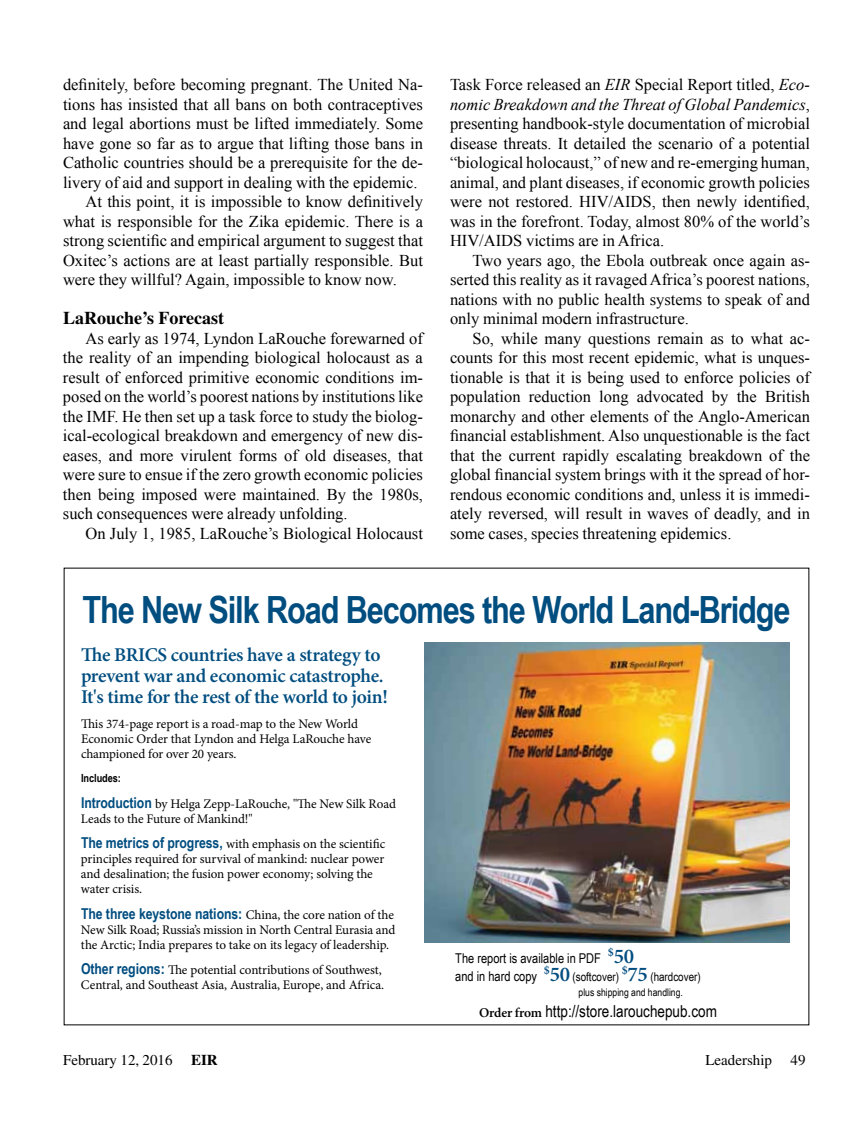
<style>
.page{position:relative;width:864px;height:1134px;background:#fff}
.page>*{position:absolute;margin:0;border:0;box-sizing:border-box;transform-origin:0 0}
.t1{font:700 37.5px "Arial Narrow";letter-spacing:-.03em;color:#004d80}
.t2{font:600 21px "Minion Pro";color:#004d80}
.t3{font:600 19.5px/21px "Minion Pro";letter-spacing:-.015em;color:#004d80}
.t4{font:700 18px "Times";color:#000}
.t5{font:16.5px/19.5px "Times New Roman";color:#000;text-align:justify}
.t6{font:16.5px "Arial Narrow";color:#000}
.t7{font:700 15px "Arial Narrow";letter-spacing:-.005em;color:#004d80}
.t8{font:15px "Times";color:#000}
.t9{font:13.5px "Arial Narrow";color:#000}
.t10{font:13.2px/15px "Minion Pro";letter-spacing:-.01em;color:#000}
.t11{font:12px "Arial Narrow";color:#000}
.t12{font:700 11.25px "Arial Narrow";letter-spacing:-.005em;color:#000}
.t13{font:10.5px "Arial Narrow";color:#000}
.s1{font-style:italic}
.s2{font-family:"Arial Narrow";font-weight:700;font-size:15px;color:#004d80}
.s3{font-family:"Minion Pro";font-weight:400;font-size:13.2px;color:#000}
.s4{font-family:"Minion Pro";font-weight:600;font-size:21px;color:#004d80}
.s5{font-family:"Minion Pro";font-weight:600;font-size:13.5px}
.s6{font-weight:700}
</style>
<div class="page">
<img style="left:424px;top:642px;width:365px;height:301px">
<p class="t5" style="left:63px;top:74px;width:361px">definitely, before becoming pregnant. The United Na-</p>
<p class="t5" style="left:63px;top:94px;width:362px">tions has insisted that all bans on both contraceptives</p>
<p class="t5" style="left:63px;top:113px;width:362px">and legal abortions must be lifted immediately. Some</p>
<p class="t5" style="left:63px;top:133px;width:362px">have gone so far as to argue that lifting those bans in</p>
<p class="t5" style="left:63px;top:152px;width:362px">Catholic countries should be a prerequisite for the de-</p>
<p class="t5" style="left:63px;top:172px;width:356px">livery of aid and support in dealing with the epidemic.</p>
<p class="t5" style="left:86px;top:191px;width:339px">At this point, it is impossible to know definitively</p>
<p class="t5" style="left:63px;top:211px;width:361px">what is responsible for the Zika epidemic. There is a</p>
<p class="t5" style="left:63px;top:230px;width:361px">strong scientific and empirical argument to suggest that</p>
<p class="t5" style="left:63px;top:250px;width:361px">Oxitec’s actions are at least partially responsible. But</p>
<p class="t5" style="left:63px;top:270px;width:335px">were they willful? Again, impossible to know now.</p>
<p class="t4" style="left:63px;top:307px;width:163px">LaRouche’s Forecast</p>
<p class="t5" style="left:63px;top:328px;width:362px;text-indent:23px">As early as 1974, Lyndon LaRouche forewarned of the reality of an impending biological holocaust as a result of enforced primitive economic conditions im&shy;posed on the world’s poorest nations by institutions like the IMF. He then set up a task force to study the biolog&shy;ical-ecological breakdown and emergency of new dis&shy;eases, and more virulent forms of old diseases, that were sure to ensue if the zero growth economic policies then being imposed were maintained. By the 1980s, such consequences were already unfolding.</p>
<p class="t5" style="left:86px;top:523px;width:339px">On July 1, 1985, LaRouche’s Biological Holocaust</p>
<p class="t5" style="left:450px;top:75px;width:362px">Task Force released an <span class="s1">EIR</span> Special Report titled, <span class="s1">Eco&shy;nomic Breakdown and the Threat of Global Pandemics</span>, presenting handbook-style documentation of microbial disease threats. It detailed the scenario of a potential “biological holocaust,” of new and re-emerging human, animal, and plant diseases, if economic growth policies were not restored. HIV/AIDS, then newly identified, was in the forefront. Today, almost 80% of the world’s HIV/AIDS victims are in Africa.</p>
<p class="t5" style="left:450px;top:250px;width:362px;text-indent:23px">Two years ago, the Ebola outbreak once again as&shy;serted this reality as it ravaged Africa’s poorest nations, nations with no public health systems to speak of and only minimal modern infrastructure.</p>
<p class="t5" style="left:450px;top:328px;width:362px;text-indent:23px">So, while many questions remain as to what ac&shy;counts for this most recent epidemic, what is unques&shy;tionable is that it is being used to enforce policies of population reduction long advocated by the British monarchy and other elements of the Anglo-American financial establishment. Also unquestionable is the fact that the current rapidly escalating breakdown of the global financial system brings with it the spread of hor&shy;rendous economic conditions and, unless it is immedi&shy;ately reversed, will result in waves of deadly, and in some cases, species threatening epidemics.</p>
<h1 class="t1" style="left:82px;top:581px;width:710px">The New Silk Road Becomes the World Land-Bridge</h1>
<p class="t3" style="left:81px;top:644px;width:308px">The BRICS countries have a strategy to prevent war and economic catastrophe.<br>It's time for the rest of the world to join!</p>
<p class="t10" style="left:81px;top:717px;width:292px">This 374-page report is a road-map to the New World<br>Economic Order that Lyndon and Helga LaRouche have championed for over 20 years.</p>
<p class="t12" style="left:81px;top:770px;width:42px">Includes:</p>
<p class="t10" style="left:81px;top:796px;width:317px"><span class="s2">Introduction</span> by Helga Zepp-LaRouche, "The New Silk Road<br>Leads to the Future of Mankind!"</p>
<p class="t10" style="left:81px;top:837px;width:306px"><span class="s2">The metrics of progress,</span> with emphasis on the scientific principles required for survival of mankind: nuclear power and desalination; the fusion power economy; solving the water crisis.</p>
<p class="t7" style="left:81px;top:902px;width:314px">The three keystone nations: <span class="s3">China, the core nation of the</span></p>
<p class="t10" style="left:81px;top:922px;width:316px">New Silk Road; Russia’s mission in North Central Eurasia and the Arctic; India prepares to take on its legacy of leadership.</p>
<p class="t10" style="left:81px;top:963px;width:305px"><span class="s2">Other regions:</span> The potential contributions of Southwest,<br>Central, and Southeast Asia, Australia, Europe, and Africa.</p>
<p class="t9" style="left:455px;top:949px;width:147px">The report is available in PDF</p>
<p class="t2" style="left:608px;top:942px;width:28px"><sup>$</sup>50</p>
<p class="t9" style="left:455px;top:967px;width:83px">and in hard copy</p>
<p class="t11" style="left:544px;top:968px;width:158px"><sup>$</sup><span class="s4">50</span> (softcover) <sup>$</sup><span class="s4">75</span> (hardcover)</p>
<p class="t13" style="left:579px;top:985px;width:106px">plus shipping and handling.</p>
<p class="t6" style="left:479px;top:999px;width:239px"><span class="s5">Order from</span> http://store.larouchepub.com</p>
<p class="t8" style="left:63px;top:1052px;width:156px">February 12, 2016 <span class="s6">EIR</span></p>
<p class="t8" style="left:705px;top:1052px;width:102px">Leadership 49</p>
</div>
